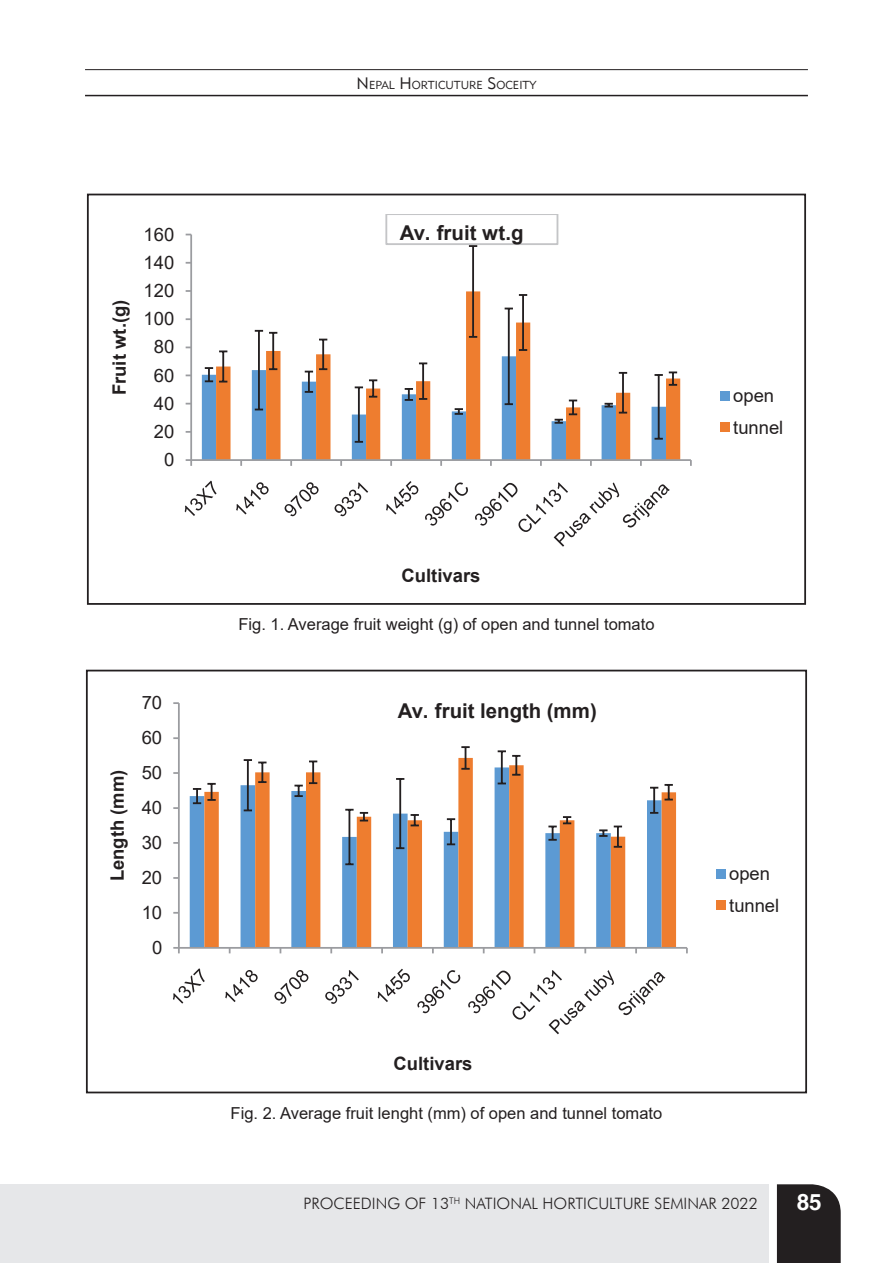
<style>
.page{position:relative;width:893px;height:1263px;background:#fff}
.page>*{position:absolute;margin:0;border:0;box-sizing:border-box;transform-origin:0 0}
.t1{font:700 22.5px "Helvetica";color:#fff}
.t2{font:700 20.4px "Arial";color:#231f20}
.t3{font:18.45px/31.7px "Arial";color:#231f20}
.t4{font:700 18.45px "Arial";letter-spacing:.005em;color:#231f20}
.t5{font:16.5px "Arial";color:#231f20}
.t6{font:300 15.75px "Futura BT";color:#231f20}
.t7{font:11.55px "Geometric 415 BT Lite A";color:#231f20}
.s1{font-size:16.5px}
</style>
<div class="page">
<div style="left:0;top:1184px;width:768px;height:79px;background:#e6e7e9"></div>
<div style="left:777px;top:1184px;width:64px;height:79px;background:#231f20"></div>
<hr style="left:85px;top:95px;width:723px;height:1px;background:#231f20">
<hr style="left:85px;top:69px;width:723px;height:1px;background:#231f20">
<svg style="left:202px;top:367px;width:14px;height:92px"></svg>
<svg style="left:216px;top:291px;width:464px;height:168px"></svg>
<svg style="left:205px;top:367px;width:8px;height:15px"></svg>
<hr style="left:258px;top:331px;width:2px;height:78px;background:#231f20">
<svg style="left:255px;top:330px;width:8px;height:2px"></svg>
<hr style="left:308px;top:372px;width:2px;height:20px;background:#231f20">
<svg style="left:305px;top:391px;width:8px;height:2px"></svg>
<hr style="left:358px;top:387px;width:2px;height:55px;background:#231f20">
<svg style="left:355px;top:441px;width:8px;height:2px"></svg>
<svg style="left:355px;top:386px;width:8px;height:2px"></svg>
<svg style="left:405px;top:388px;width:8px;height:13px"></svg>
<svg style="left:455px;top:408px;width:8px;height:7px"></svg>
<hr style="left:508px;top:308px;width:2px;height:96px;background:#231f20">
<svg style="left:505px;top:403px;width:8px;height:2px"></svg>
<svg style="left:555px;top:419px;width:8px;height:5px"></svg>
<svg style="left:605px;top:403px;width:8px;height:4px"></svg>
<hr style="left:658px;top:375px;width:2px;height:64px;background:#231f20">
<svg style="left:654px;top:438px;width:9px;height:2px"></svg>
<svg style="left:654px;top:374px;width:9px;height:2px"></svg>
<hr style="left:222px;top:351px;width:2px;height:31px;background:#231f20">
<svg style="left:219px;top:350px;width:8px;height:2px"></svg>
<hr style="left:272px;top:333px;width:2px;height:36px;background:#231f20">
<svg style="left:269px;top:368px;width:8px;height:2px"></svg>
<svg style="left:269px;top:332px;width:8px;height:2px"></svg>
<hr style="left:322px;top:340px;width:2px;height:29px;background:#231f20">
<svg style="left:319px;top:368px;width:8px;height:2px"></svg>
<svg style="left:369px;top:379px;width:8px;height:19px"></svg>
<hr style="left:422px;top:363px;width:2px;height:36px;background:#231f20">
<svg style="left:419px;top:398px;width:8px;height:2px"></svg>
<svg style="left:419px;top:362px;width:8px;height:2px"></svg>
<hr style="left:472px;top:246px;width:2px;height:91px;background:#231f20">
<svg style="left:469px;top:336px;width:8px;height:2px"></svg>
<hr style="left:522px;top:295px;width:2px;height:55px;background:#231f20">
<svg style="left:519px;top:349px;width:8px;height:2px"></svg>
<svg style="left:519px;top:294px;width:8px;height:2px"></svg>
<svg style="left:569px;top:400px;width:8px;height:15px"></svg>
<hr style="left:622px;top:373px;width:2px;height:40px;background:#231f20">
<svg style="left:619px;top:412px;width:8px;height:2px"></svg>
<svg style="left:619px;top:372px;width:8px;height:2px"></svg>
<svg style="left:669px;top:371px;width:8px;height:15px"></svg>
<hr style="left:190px;top:235px;width:2px;height:225px;background:#9b9ca0">
<hr style="left:191px;top:459px;width:500px;height:2px;background:#9b9ca0">
<svg style="left:186px;top:459px;width:6px;height:7px"></svg>
<svg style="left:185px;top:481px;width:32px;height:35px"></svg>
<svg style="left:236px;top:482px;width:33px;height:32px"></svg>
<svg style="left:285px;top:482px;width:34px;height:34px"></svg>
<svg style="left:334px;top:482px;width:34px;height:34px"></svg>
<svg style="left:386px;top:481px;width:32px;height:33px"></svg>
<svg style="left:425px;top:482px;width:43px;height:44px"></svg>
<svg style="left:475px;top:482px;width:195px;height:65px"></svg>
<div style="left:720px;top:391px;width:9px;height:9px;background:#5c9ad3"></div>
<div style="left:720px;top:423px;width:9px;height:9px;background:#ee7d2f"></div>
<svg style="left:385px;top:214px;width:173px;height:33px"></svg>
<div style="left:87px;top:194px;width:719px;height:411px;border:2px solid #231f20"></div>
<div style="left:190px;top:788px;width:14px;height:159px;background:#5c9ad3"></div>
<svg style="left:204px;top:758px;width:472px;height:189px"></svg>
<svg style="left:193px;top:788px;width:8px;height:16px"></svg>
<hr style="left:247px;top:760px;width:2px;height:50px;background:#231f20">
<svg style="left:244px;top:809px;width:8px;height:2px"></svg>
<svg style="left:244px;top:759px;width:8px;height:2px"></svg>
<svg style="left:294px;top:785px;width:9px;height:12px"></svg>
<hr style="left:348px;top:810px;width:2px;height:54px;background:#231f20">
<svg style="left:345px;top:863px;width:9px;height:2px"></svg>
<svg style="left:345px;top:809px;width:9px;height:2px"></svg>
<hr style="left:399px;top:779px;width:2px;height:69px;background:#231f20">
<svg style="left:396px;top:847px;width:8px;height:2px"></svg>
<svg style="left:396px;top:778px;width:8px;height:2px"></svg>
<hr style="left:450px;top:819px;width:2px;height:25px;background:#231f20">
<svg style="left:447px;top:843px;width:8px;height:2px"></svg>
<svg style="left:447px;top:818px;width:8px;height:2px"></svg>
<hr style="left:501px;top:751px;width:2px;height:32px;background:#231f20">
<svg style="left:498px;top:782px;width:8px;height:2px"></svg>
<svg style="left:498px;top:750px;width:8px;height:2px"></svg>
<svg style="left:548px;top:825px;width:9px;height:16px"></svg>
<svg style="left:599px;top:829px;width:9px;height:8px"></svg>
<hr style="left:653px;top:788px;width:2px;height:25px;background:#231f20">
<svg style="left:650px;top:812px;width:8px;height:2px"></svg>
<svg style="left:650px;top:787px;width:8px;height:2px"></svg>
<svg style="left:207px;top:783px;width:9px;height:18px"></svg>
<hr style="left:261px;top:762px;width:2px;height:20px;background:#231f20">
<svg style="left:258px;top:781px;width:9px;height:2px"></svg>
<svg style="left:258px;top:761px;width:9px;height:2px"></svg>
<hr style="left:312px;top:761px;width:2px;height:22px;background:#231f20">
<svg style="left:309px;top:782px;width:8px;height:2px"></svg>
<svg style="left:309px;top:760px;width:8px;height:2px"></svg>
<svg style="left:360px;top:812px;width:8px;height:9px"></svg>
<svg style="left:411px;top:814px;width:8px;height:12px"></svg>
<svg style="left:461px;top:746px;width:9px;height:24px"></svg>
<svg style="left:512px;top:755px;width:8px;height:21px"></svg>
<svg style="left:563px;top:816px;width:8px;height:8px"></svg>
<hr style="left:617px;top:826px;width:2px;height:21px;background:#231f20">
<svg style="left:614px;top:846px;width:8px;height:2px"></svg>
<svg style="left:614px;top:825px;width:8px;height:2px"></svg>
<svg style="left:664px;top:784px;width:9px;height:16px"></svg>
<hr style="left:178px;top:703px;width:2px;height:245px;background:#9b9ca0">
<hr style="left:179px;top:947px;width:508px;height:2px;background:#9b9ca0">
<svg style="left:173px;top:947px;width:7px;height:6px"></svg>
<svg style="left:173px;top:968px;width:32px;height:36px"></svg>
<svg style="left:225px;top:970px;width:33px;height:32px"></svg>
<svg style="left:274px;top:970px;width:34px;height:34px"></svg>
<svg style="left:325px;top:970px;width:34px;height:34px"></svg>
<svg style="left:378px;top:969px;width:32px;height:33px"></svg>
<svg style="left:417px;top:970px;width:43px;height:43px"></svg>
<svg style="left:468px;top:970px;width:197px;height:64px"></svg>
<div style="left:716px;top:869px;width:9px;height:10px;background:#5c9ad3"></div>
<div style="left:716px;top:901px;width:9px;height:9px;background:#ee7d2f"></div>
<div style="left:86px;top:670px;width:721px;height:423px;border:2px solid #231f20"></div>
<p class="t4" style="left:106px;top:395px;width:97px;rotate:-90deg">Fruit wt.(g)</p>
<p class="t3" style="left:144px;top:218px;width:32px">160</p>
<p class="t3" style="left:144px;top:246px;width:32px">140</p>
<p class="t3" style="left:144px;top:275px;width:32px">120</p>
<p class="t3" style="left:144px;top:303px;width:32px">100</p>
<p class="t3" style="left:154px;top:331px;width:22px">80</p>
<p class="t3" style="left:154px;top:359px;width:22px">60</p>
<p class="t3" style="left:154px;top:387px;width:22px">40</p>
<p class="t3" style="left:154px;top:416px;width:22px">20</p>
<p class="t3" style="left:164px;top:444px;width:12px">0</p>
<p class="t4" style="left:104px;top:881px;width:113px;rotate:-90deg">Length (mm)</p>
<p class="t3" style="left:142px;top:687px;width:22px">70</p>
<p class="t3" style="left:142px;top:722px;width:22px">60</p>
<p class="t3" style="left:142px;top:757px;width:22px">50</p>
<p class="t3" style="left:142px;top:792px;width:22px">40</p>
<p class="t3" style="left:142px;top:827px;width:22px">30</p>
<p class="t3" style="left:142px;top:862px;width:22px">20</p>
<p class="t3" style="left:142px;top:897px;width:22px">10</p>
<p class="t3" style="left:152px;top:931px;width:12px">0</p>
<p class="t7" style="left:357px;top:78px;width:181px"><span class="s1">N</span>EPAL <span class="s1">H</span>ORTICUTURE <span class="s1">S</span>OCEITY</p>
<p class="t2" style="left:400px;top:218px;width:126px">Av. fruit wt.g</p>
<p class="t4" style="left:401px;top:563px;width:81px">Cultivars</p>
<p class="t5" style="left:238px;top:613px;width:418px">Fig. 1. Average fruit weight (g) of open and tunnel tomato</p>
<p class="t2" style="left:398px;top:696px;width:200px">Av. fruit length (mm)</p>
<p class="t4" style="left:393px;top:1050px;width:81px">Cultivars</p>
<p class="t5" style="left:231px;top:1102px;width:433px">Fig. 2. Average fruit lenght (mm) of open and tunnel tomato</p>
<p class="t3" style="left:733px;top:380px;width:52px">open tunnel</p>
<p class="t3" style="left:729px;top:858px;width:51px">open tunnel</p>
<p class="t6" style="left:303px;top:1194px;width:456px">PROCEEDING OF 13<sup>TH</sup> NATIONAL HORTICULTURE SEMINAR 2022</p>
<h1 class="t1" style="left:797px;top:1188px;width:27px">85</h1>
</div>
